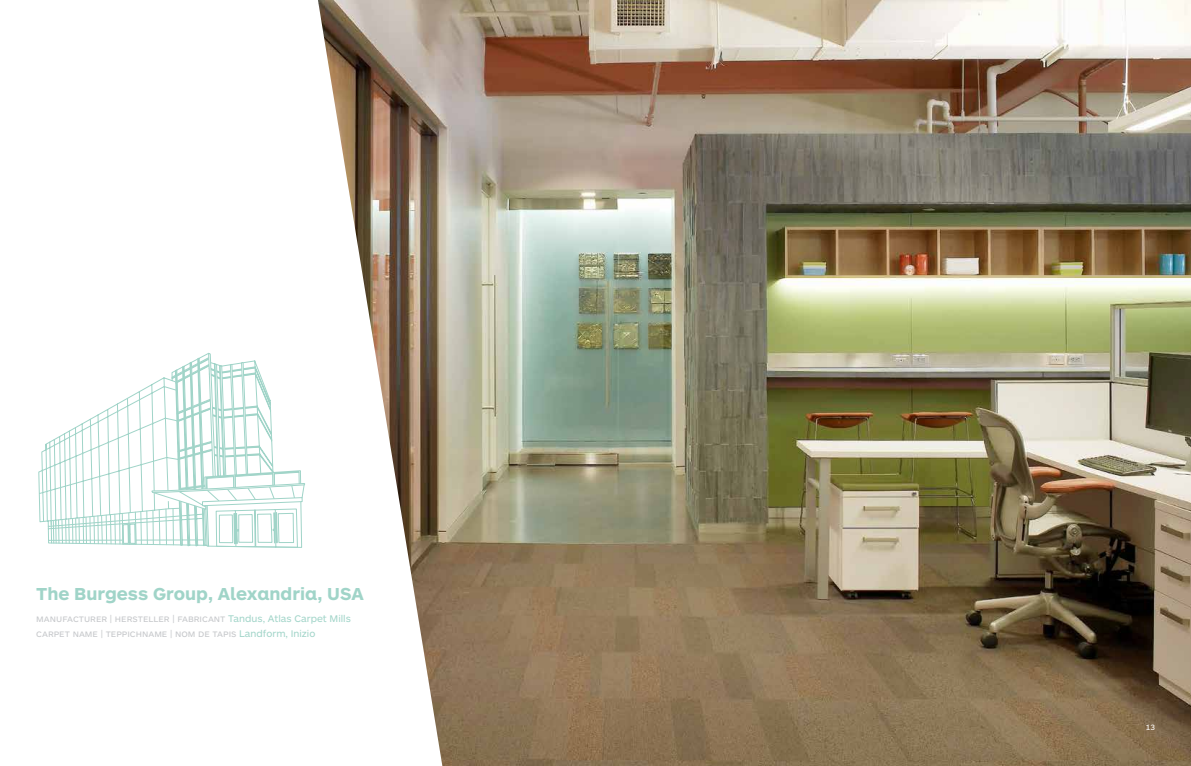
<style>
.page{position:relative;width:1191px;height:766px;background:#fff}
.page>*{position:absolute;margin:0;border:0;box-sizing:border-box;transform-origin:0 0}
.t1{font:700 18px "ARS Maquette Pro";color:#a0d4c8}
.t2{font:10px/15px "ARS Maquette Pro";color:#c6c8cb}
.t3{font:8px "ARS Maquette Pro";color:#fff}
.s1{color:#a0d4c8}
</style>
<div class="page">
<img style="left:318px;top:0;width:873px;height:765px">
<svg style="left:38px;top:353px;width:267px;height:194px"></svg>
<h1 class="t1" style="left:36px;top:582px;width:329px">The Burgess Group, Alexandria, USA</h1>
<p class="t2" style="left:36px;top:610px;width:316px">manufacturer | hersteller | fabricant <span class="s1">Tandus, Atlas Carpet Mills </span>carpet name | teppichname | nom de tapis <span class="s1">Landform, Inizio</span></p>
<p class="t3" style="left:1145px;top:721px;width:11px">13</p>
</div>
